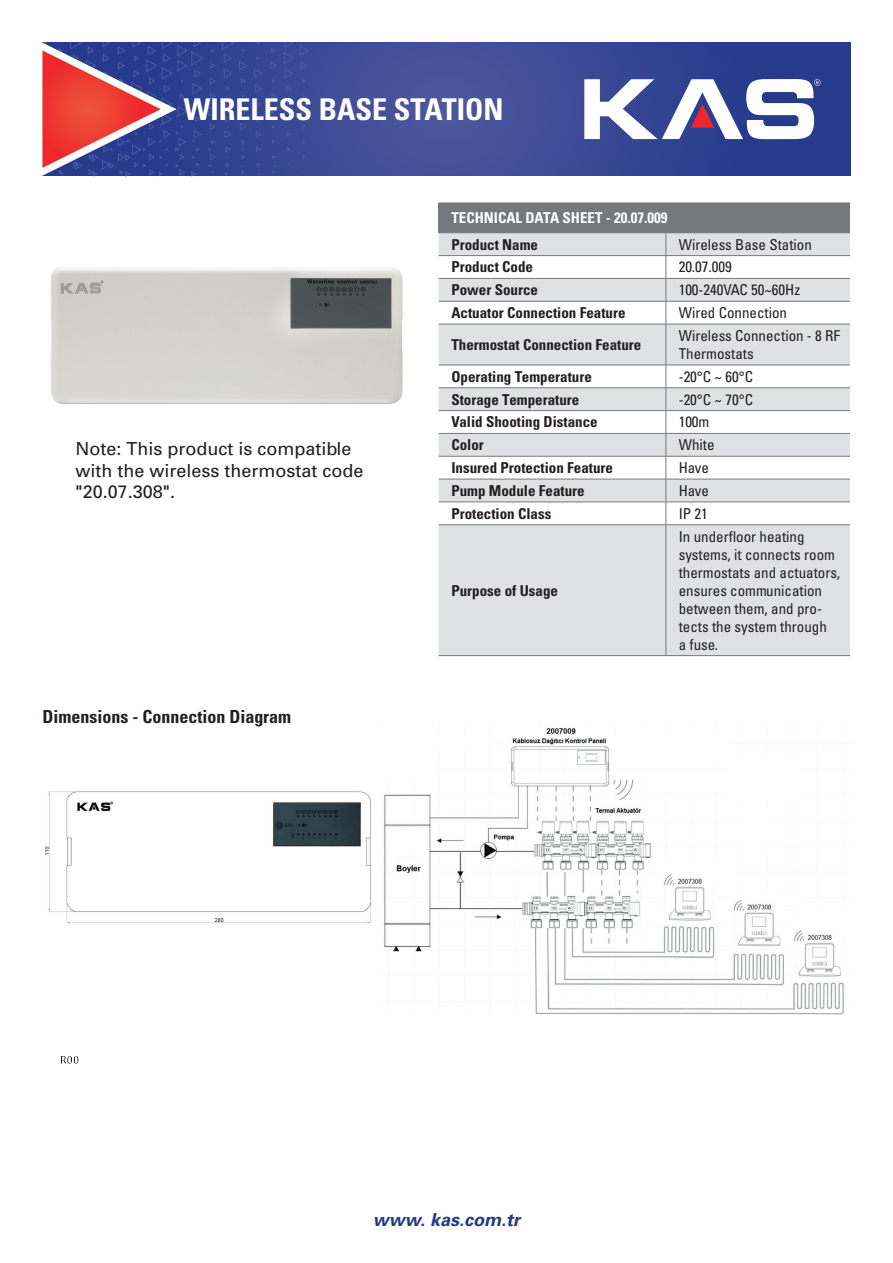
<style>
.page{position:relative;width:893px;height:1263px;background:#fff}
.page>*{position:absolute;margin:0;border:0;box-sizing:border-box;transform-origin:0 0}
.t1{font:30px "Univers Cond Bd Tr";color:#fff}
.t2{font:18px/21.6px "Univers Tr";color:#231f20}
.t3{font:18px "Univers Cond Bd Tr";color:#231f20}
.t4{font:18px "Univers Bold Ita Tr";color:#253a80}
.t5{font:15px/18px "Univers Condensed Tr";color:#231f20}
.t6{font:15px "Univers Cond Bd Tr";color:#231f20}
.t7{font:15px "Univers Cond Bd Tr";color:#fff}
</style>
<div class="page">
<svg style="left:247px;top:43px;width:603px;height:133px;background:#3a4995"></svg>
<svg style="left:256px;top:131px;width:5px;height:6px"></svg>
<svg style="left:256px;top:117px;width:5px;height:5px"></svg>
<svg style="left:255px;top:100px;width:7px;height:8px"></svg>
<svg style="left:255px;top:85px;width:7px;height:8px"></svg>
<svg style="left:254px;top:68px;width:9px;height:11px"></svg>
<svg style="left:257px;top:56px;width:3px;height:4px"></svg>
<svg style="left:272px;top:140px;width:3px;height:4px"></svg>
<svg style="left:272px;top:109px;width:4px;height:5px"></svg>
<svg style="left:271px;top:94px;width:5px;height:5px"></svg>
<svg style="left:272px;top:79px;width:3px;height:4px"></svg>
<svg style="left:270px;top:62px;width:7px;height:8px"></svg>
<svg style="left:271px;top:48px;width:5px;height:5px"></svg>
<svg style="left:287px;top:148px;width:4px;height:3px"></svg>
<svg style="left:287px;top:132px;width:4px;height:5px"></svg>
<svg style="left:287px;top:102px;width:4px;height:4px"></svg>
<svg style="left:286px;top:85px;width:6px;height:7px"></svg>
<svg style="left:284px;top:43px;width:10px;height:35px"></svg>
<svg style="left:302px;top:125px;width:4px;height:4px"></svg>
<svg style="left:301px;top:108px;width:6px;height:7px"></svg>
<svg style="left:303px;top:79px;width:3px;height:4px"></svg>
<svg style="left:301px;top:62px;width:7px;height:8px"></svg>
<svg style="left:300px;top:45px;width:9px;height:11px"></svg>
<svg style="left:256px;top:147px;width:5px;height:19px"></svg>
<svg style="left:272px;top:165px;width:4px;height:9px"></svg>
<svg style="left:42px;top:43px;width:205px;height:133px;background:#6e4c80"></svg>
<svg style="left:584px;top:79px;width:237px;height:60px"></svg>
<div style="left:439px;top:203px;width:411px;height:30px;background:#76787b"></div>
<svg style="left:439px;top:233px;width:411px;height:422px;background:#e2e3e5"></svg>
<svg style="left:439px;top:302px;width:411px;height:222px;fill:#e0e1e3"></svg>
<svg style="left:666px;top:233px;width:1px;height:91px"></svg>
<hr style="left:666px;top:324px;width:1px;height:41px;background:#76787b">
<svg style="left:666px;top:366px;width:1px;height:158px"></svg>
<hr style="left:666px;top:525px;width:1px;height:130px;background:#76787b">
<hr style="left:439px;top:255px;width:227px;height:1px;background:#76787b">
<hr style="left:666px;top:255px;width:184px;height:1px;background:#76787b">
<hr style="left:439px;top:278px;width:227px;height:1px;background:#76787b">
<hr style="left:666px;top:278px;width:184px;height:1px;background:#76787b">
<hr style="left:439px;top:301px;width:227px;height:1px;background:#76787b">
<hr style="left:666px;top:301px;width:184px;height:1px;background:#76787b">
<hr style="left:439px;top:324px;width:227px;height:1px;background:#76787b">
<hr style="left:666px;top:324px;width:184px;height:1px;background:#76787b">
<hr style="left:439px;top:365px;width:227px;height:1px;background:#76787b">
<hr style="left:666px;top:365px;width:184px;height:1px;background:#76787b">
<hr style="left:439px;top:387px;width:227px;height:1px;background:#76787b">
<hr style="left:666px;top:387px;width:184px;height:1px;background:#76787b">
<hr style="left:439px;top:410px;width:227px;height:1px;background:#76787b">
<hr style="left:666px;top:410px;width:184px;height:1px;background:#76787b">
<hr style="left:439px;top:433px;width:227px;height:1px;background:#76787b">
<hr style="left:666px;top:433px;width:184px;height:1px;background:#76787b">
<hr style="left:439px;top:456px;width:227px;height:1px;background:#76787b">
<hr style="left:666px;top:456px;width:184px;height:1px;background:#76787b">
<hr style="left:439px;top:479px;width:227px;height:1px;background:#76787b">
<hr style="left:666px;top:479px;width:184px;height:1px;background:#76787b">
<hr style="left:439px;top:502px;width:227px;height:1px;background:#76787b">
<hr style="left:666px;top:502px;width:184px;height:1px;background:#76787b">
<hr style="left:439px;top:524px;width:227px;height:1px;background:#76787b">
<hr style="left:666px;top:524px;width:184px;height:1px;background:#76787b">
<hr style="left:439px;top:655px;width:227px;height:1px;background:#76787b">
<hr style="left:666px;top:655px;width:184px;height:1px;background:#76787b">
<img style="left:51px;top:267px;width:352px;height:137px">
<img style="left:44px;top:728px;width:800px;height:335px">
<h1 class="t1" style="left:184px;top:91px;width:321px">WIRELESS BASE STATION</h1>
<p class="t2" style="left:76px;top:438px;width:290px">Note: This product is compatible with the wireless thermostat code "20.07.308".</p>
<p class="t3" style="left:43px;top:705px;width:250px">Dimensions - Connection Diagram</p>
<p class="t7" style="left:451px;top:209px;width:218px">TECHNICAL DATA SHEET - 20.07.009</p>
<p class="t6" style="left:451px;top:235px;width:88px">Product Name</p>
<p class="t5" style="left:679px;top:235px;width:135px">Wireless Base Station</p>
<p class="t6" style="left:451px;top:258px;width:83px">Product Code</p>
<p class="t5" style="left:679px;top:258px;width:55px">20.07.009</p>
<p class="t6" style="left:451px;top:281px;width:88px">Power Source</p>
<p class="t5" style="left:679px;top:280px;width:123px">100-240VAC 50~60Hz</p>
<p class="t6" style="left:451px;top:304px;width:176px">Actuator Connection Feature</p>
<p class="t5" style="left:679px;top:303px;width:110px">Wired Connection</p>
<p class="t6" style="left:451px;top:335px;width:191px">Thermostat Connection Feature</p>
<p class="t5" style="left:679px;top:326px;width:163px">Wireless Connection - 8 RF<br>Thermostats</p>
<p class="t6" style="left:451px;top:367px;width:142px">Operating Temperature</p>
<p class="t5" style="left:679px;top:367px;width:76px">-20°C ~ 60°C</p>
<p class="t6" style="left:451px;top:390px;width:129px">Storage Temperature</p>
<p class="t5" style="left:679px;top:390px;width:76px">-20°C ~ 70°C</p>
<p class="t6" style="left:451px;top:413px;width:148px">Valid Shooting Distance</p>
<p class="t5" style="left:679px;top:413px;width:32px">100m</p>
<p class="t6" style="left:451px;top:436px;width:34px">Color</p>
<p class="t5" style="left:679px;top:435px;width:37px">White</p>
<p class="t6" style="left:451px;top:458px;width:163px">Insured Protection Feature</p>
<p class="t5" style="left:679px;top:458px;width:32px">Have</p>
<p class="t6" style="left:451px;top:481px;width:135px">Pump Module Feature</p>
<p class="t5" style="left:679px;top:481px;width:32px">Have</p>
<p class="t6" style="left:451px;top:504px;width:102px">Protection Class</p>
<p class="t5" style="left:679px;top:504px;width:31px">IP 21</p>
<p class="t6" style="left:451px;top:581px;width:108px">Purpose of Usage</p>
<p class="t5" style="left:679px;top:527px;width:163px">In underfloor heating systems, it connects room thermostats and actuators, ensures communication between them, and pro&shy;tects the system through<br>a fuse.</p>
<p class="t4" style="left:373px;top:1208px;width:149px">www. kas.com.tr</p>
</div>
